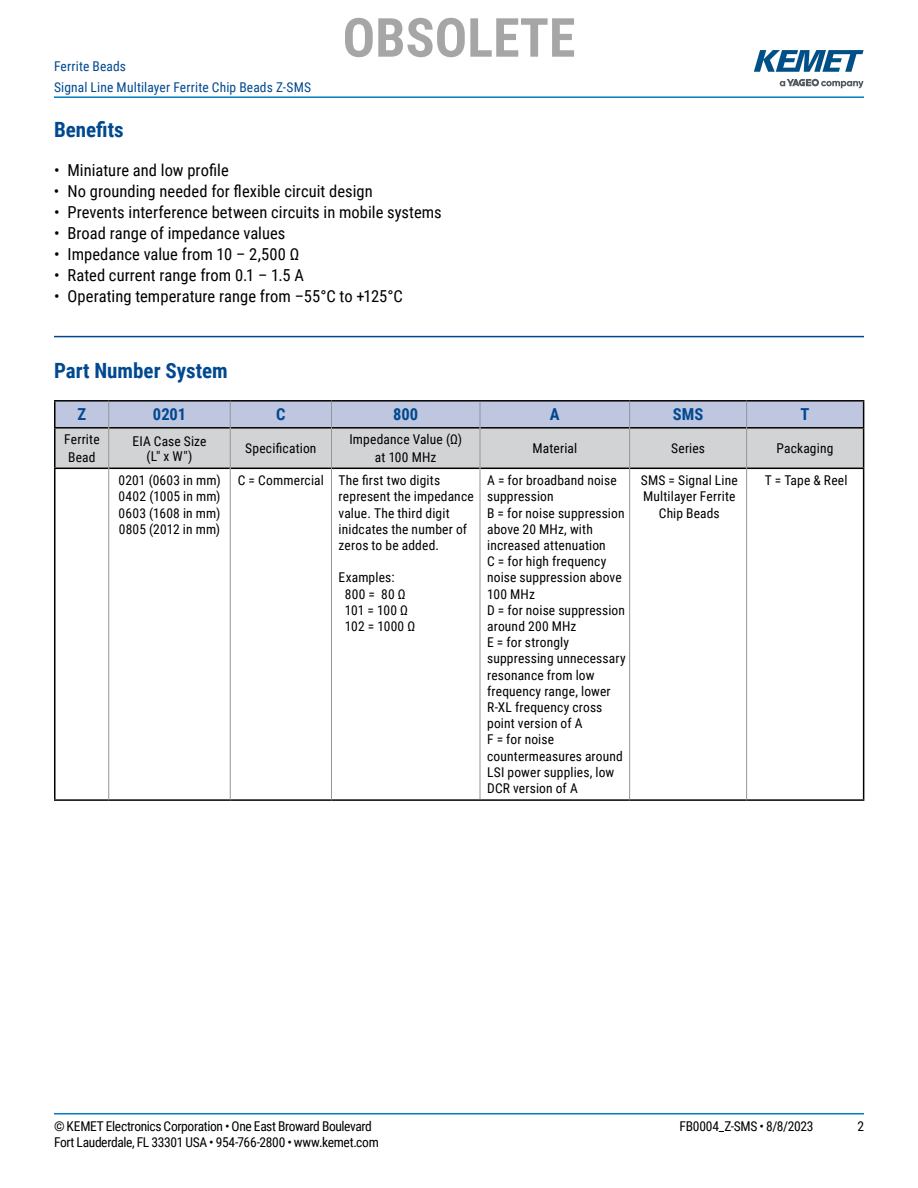
<style>
.page{position:relative;width:918px;height:1188px;background:#fff}
.page>*{position:absolute;margin:0;border:0;box-sizing:border-box;transform-origin:0 0}
.t1{font:700 54px "Roboto Condensed";color:rgb(0 0 0/.35)}
.t2{font:700 21px "Roboto Condensed";color:#004990}
.t3{font:16.5px "Roboto Condensed";letter-spacing:.005em;color:#000}
.t4{font:700 16.5px "Roboto Condensed";letter-spacing:.005em;color:#004990}
.t5{font:13.5px/16.2px "Roboto Condensed";letter-spacing:.01em;color:#000;text-align:center}
.t6{font:13.5px "Roboto Condensed";letter-spacing:-.025em;color:#000}
.t7{font:13.5px/21px "Roboto Condensed";letter-spacing:.01em;color:#004990}
.t8{font:13.5px "Roboto Condensed";letter-spacing:-.02em;color:#000}
</style>
<div class="page">
<hr style="left:54px;top:1113px;width:810px;height:2px;background:#007dc3">
<hr style="left:54px;top:96px;width:810px;height:2px;background:#007dc3">
<svg style="left:780px;top:79px;width:84px;height:9px"></svg>
<svg style="left:754px;top:50px;width:110px;height:22px"></svg>
<hr style="left:54px;top:336px;width:810px;height:1px;background:#004990">
<svg style="left:56px;top:469px;width:573px;height:330px"></svg>
<hr style="left:54px;top:427px;width:54px;height:2px;background:#000">
<hr style="left:54px;top:400px;width:55px;height:2px;background:#000">
<hr style="left:54px;top:402px;width:2px;height:25px;background:#000">
<hr style="left:109px;top:400px;width:121px;height:2px;background:#000">
<hr style="left:230px;top:400px;width:102px;height:2px;background:#000">
<hr style="left:332px;top:400px;width:148px;height:2px;background:#000">
<hr style="left:480px;top:400px;width:150px;height:2px;background:#000">
<hr style="left:630px;top:400px;width:117px;height:2px;background:#000">
<hr style="left:747px;top:400px;width:117px;height:2px;background:#000">
<hr style="left:54px;top:429px;width:2px;height:39px;background:#000">
<hr style="left:54px;top:468px;width:54px;height:1px;background:#000">
<hr style="left:54px;top:469px;width:2px;height:330px;background:#000">
<hr style="left:109px;top:468px;width:121px;height:1px;background:#000">
<hr style="left:231px;top:468px;width:100px;height:1px;background:#000">
<hr style="left:332px;top:468px;width:148px;height:1px;background:#000">
<hr style="left:480px;top:468px;width:149px;height:1px;background:#000">
<hr style="left:630px;top:468px;width:116px;height:1px;background:#000">
<hr style="left:747px;top:468px;width:117px;height:1px;background:#000">
<hr style="left:863px;top:469px;width:1px;height:330px;background:#000">
<hr style="left:54px;top:799px;width:55px;height:2px;background:#000">
<hr style="left:109px;top:799px;width:121px;height:2px;background:#000">
<hr style="left:230px;top:799px;width:102px;height:2px;background:#000">
<hr style="left:332px;top:799px;width:148px;height:2px;background:#000">
<hr style="left:480px;top:799px;width:150px;height:2px;background:#000">
<hr style="left:630px;top:799px;width:117px;height:2px;background:#000">
<hr style="left:747px;top:799px;width:117px;height:2px;background:#000">
<hr style="left:108px;top:468px;width:1px;height:331px;background:#939598">
<hr style="left:230px;top:468px;width:1px;height:331px;background:#939598">
<hr style="left:331px;top:468px;width:1px;height:331px;background:#939598">
<hr style="left:480px;top:468px;width:1px;height:331px;background:#939598">
<hr style="left:629px;top:468px;width:1px;height:331px;background:#939598">
<svg style="left:55px;top:401px;width:809px;height:67px;background:#c1c5cf"></svg>
<hr style="left:746px;top:428px;width:1px;height:40px;background:#939598">
<hr style="left:746px;top:468px;width:1px;height:331px;background:#939598">
<h1 class="t1" style="left:343px;top:0;width:234px">OBSOLETE</h1>
<p class="t7" style="left:54px;top:55px;width:259px">Ferrite Beads<br>Signal Line Multilayer Ferrite Chip Beads Z-SMS</p>
<h2 class="t2" style="left:54px;top:115px;width:71px">Benefits</h2>
<p class="t3" style="left:54px;top:159px;width:176px">• Miniature and low profile</p>
<p class="t3" style="left:54px;top:180px;width:320px">• No grounding needed for flexible circuit design</p>
<p class="t3" style="left:54px;top:201px;width:389px">• Prevents interference between circuits in mobile systems</p>
<p class="t3" style="left:54px;top:222px;width:233px">• Broad range of impedance values</p>
<p class="t3" style="left:54px;top:243px;width:247px">• Impedance value from 10 – 2,500 Ω</p>
<p class="t3" style="left:54px;top:264px;width:252px">• Rated current range from 0.1 – 1.5 A</p>
<p class="t3" style="left:54px;top:285px;width:350px">• Operating temperature range from –55°C to +125°C</p>
<h2 class="t2" style="left:54px;top:356px;width:175px">Part Number System</h2>
<p class="t4" style="left:77px;top:403px;width:10px">Z</p>
<p class="t4" style="left:153px;top:403px;width:35px">0201</p>
<p class="t4" style="left:276px;top:403px;width:11px">C</p>
<p class="t4" style="left:393px;top:403px;width:27px">800</p>
<p class="t4" style="left:550px;top:403px;width:11px">A</p>
<p class="t4" style="left:673px;top:403px;width:32px">SMS</p>
<p class="t4" style="left:801px;top:403px;width:10px">T</p>
<p class="t5" style="left:64px;top:430px;width:37px;line-height:18px">Ferrite<br>Bead</p>
<p class="t5" style="left:132px;top:433px;width:76px;line-height:15px">EIA Case Size (L" x W")</p>
<p class="t5" style="left:245px;top:440px;width:73px">Specification</p>
<p class="t5" style="left:349px;top:430px;width:114px;line-height:18px">Impedance Value (Ω) at 100 MHz</p>
<p class="t5" style="left:532px;top:440px;width:46px">Material</p>
<p class="t5" style="left:671px;top:440px;width:35px">Series</p>
<p class="t5" style="left:777px;top:440px;width:58px">Packaging</p>
<p class="t5" style="left:118px;top:472px;width:104px;text-align:justify">0201 (0603 in mm)<br>0402 (1005 in mm)<br>0603 (1608 in mm)<br>0805 (2012 in mm)</p>
<p class="t5" style="left:339px;top:472px;width:137px;text-align:left;text-indent:-101px">C = Commercial The first two digits represent the impedance value. The third digit inidcates the number of zeros to be added.</p>
<p class="t5" style="left:345px;top:569px;width:66px;text-align:left;text-indent:-6px">Examples:<br>800 = 80 Ω<br>101 = 100 Ω<br>102 = 1000 Ω</p>
<p class="t5" style="left:487px;top:472px;width:140px;text-align:left">A = for broadband noise suppression<br>B = for noise suppression above 20 MHz, with increased attenuation<br>C = for high frequency noise suppression above<br>100 MHz<br>D = for noise suppression around 200 MHz<br>E = for strongly suppressing unnecessary resonance from low frequency range, lower<br>R-XL frequency cross point version of A<br>F = for noise countermeasures around<br>LSI power supplies, low<br>DCR version of A</p>
<p class="t5" style="left:641px;top:472px;width:98px">SMS = Signal Line<br>Multilayer Ferrite<br>Chip Beads</p>
<p class="t5" style="left:765px;top:472px;width:84px">T = Tape &amp; Reel</p>
<p class="t6" style="left:54px;top:1116px;width:319px">© KEMET Electronics Corporation • One East Broward Boulevard</p>
<p class="t8" style="left:680px;top:1116px;width:136px">FB0004_Z-SMS • 8/8/2023</p>
<p class="t5" style="left:857px;top:1117px;width:8px">2</p>
<p class="t6" style="left:54px;top:1133px;width:326px">Fort Lauderdale, FL 33301 USA • 954-766-2800 • www.kemet.com</p>
</div>
